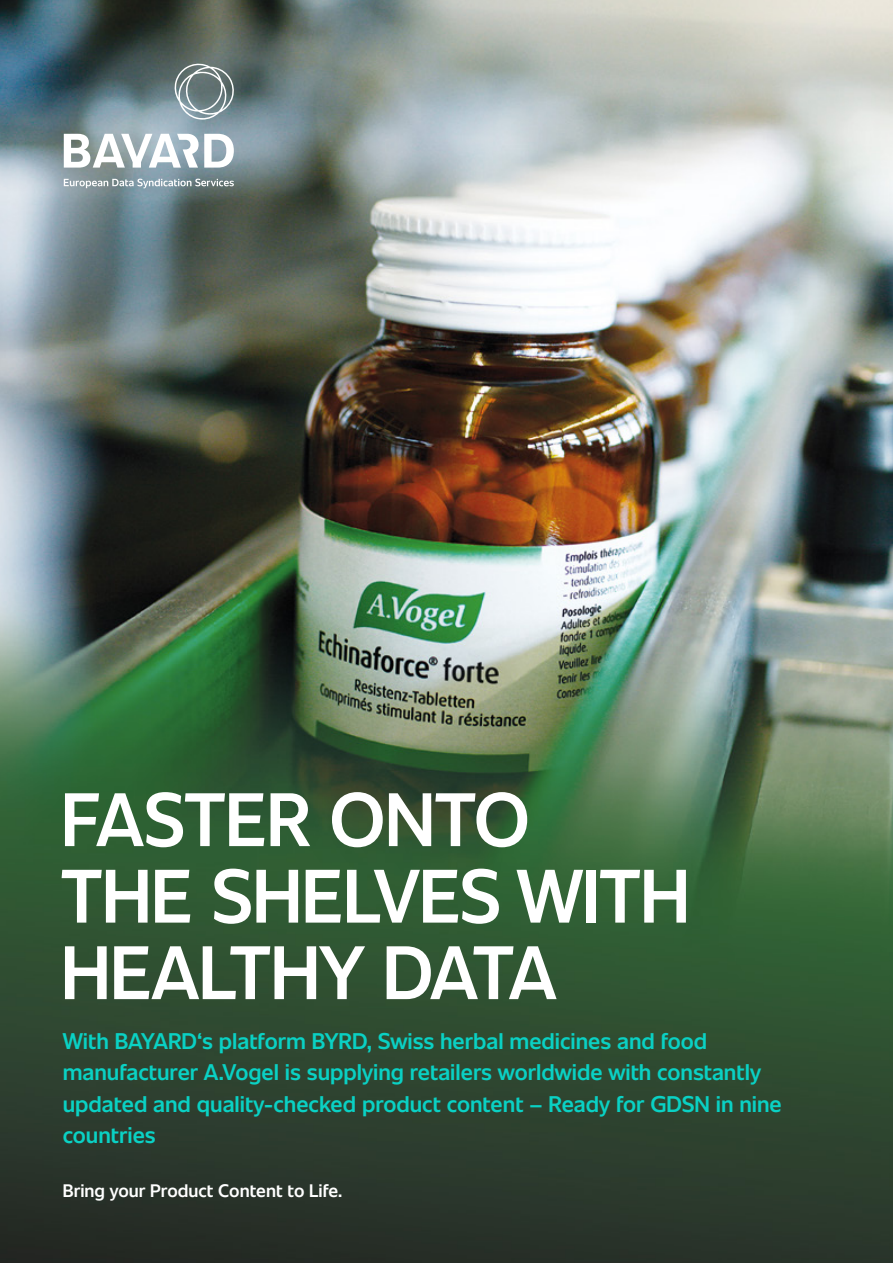
<style>
.page{position:relative;width:893px;height:1263px;background:#fff}
.page>*{position:absolute;margin:0;border:0;box-sizing:border-box;transform-origin:0 0}
.t1{font:600 75px/76.5px "Unitext";letter-spacing:-.005em;color:#fff}
.t2{font:600 22.5px/31.5px "Unitext";color:#0ad1c4}
.t3{font:600 18px "Unitext";color:#fff}
</style>
<div class="page">
<img style="left:0;top:0;width:893px;height:1263px">
<svg style="left:64px;top:179px;width:170px;height:9px;background:#a0aeb2"></svg>
<svg style="left:64px;top:134px;width:170px;height:34px"></svg>
<svg style="left:174px;top:63px;width:61px;height:57px;background:#839395"></svg>
<h1 class="t1" style="left:61px;top:777px;width:630px">FASTER ONTO<br>THE SHELVES WITH<br>HEALTHY DATA</h1>
<p class="t2" style="left:63px;top:1024px;width:721px">With BAYARD‘s platform BYRD, Swiss herbal medicines and food manufacturer A.Vogel is supplying retailers worldwide with constantly updated and quality-checked product content – Ready for GDSN in nine countries</p>
<p class="t3" style="left:63px;top:1178px;width:281px">Bring your Product Content to Life.</p>
</div>
